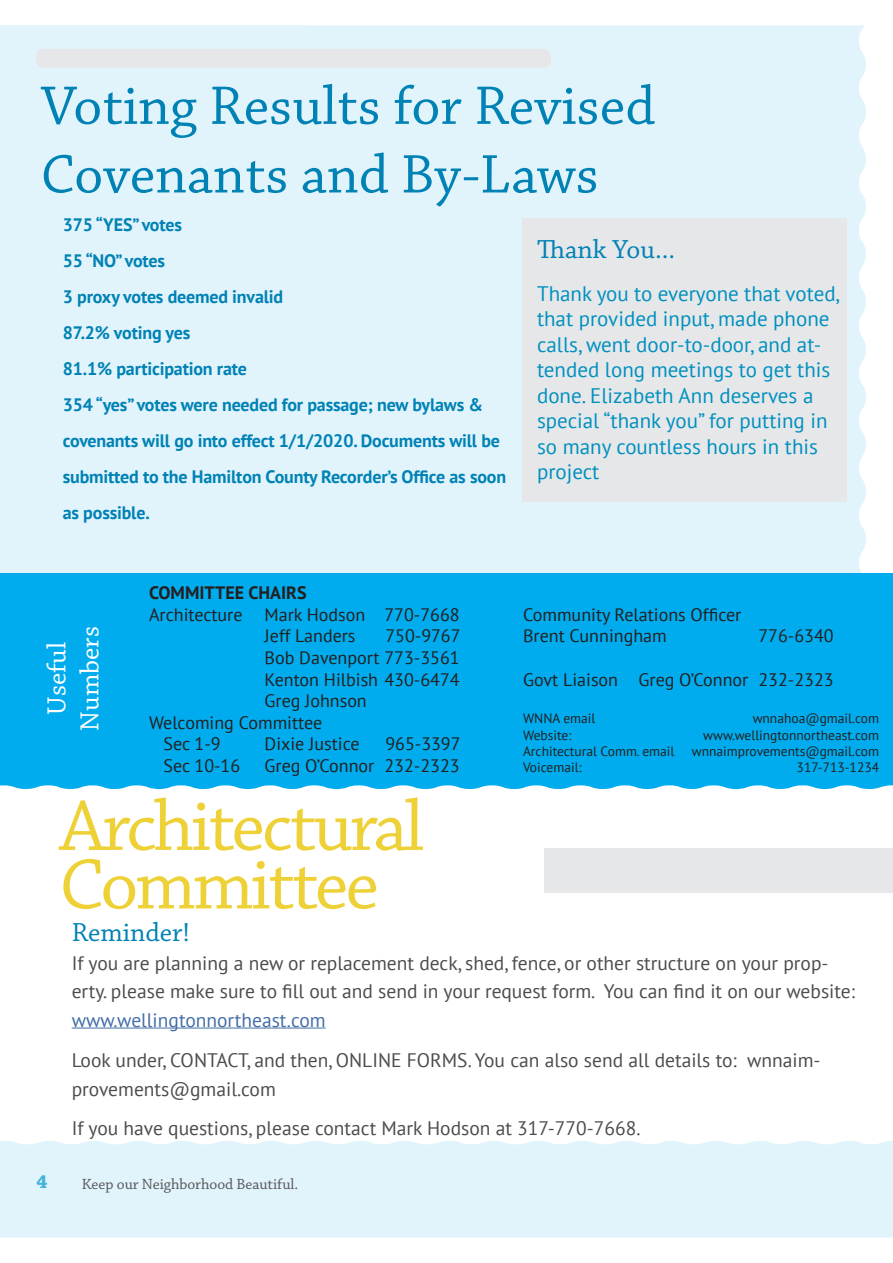
<style>
.page{position:relative;width:893px;height:1263px;background:#fff}
.page>*{position:absolute;margin:0;border:0;box-sizing:border-box;transform-origin:0 0}
.blooming{font:75px "Chaparral Pro";letter-spacing:-.04em;color:#eed136}
.back_head1{font:57.15px/68.6px "Chaparral Pro";color:#0082b5}
.body_head2{font:27.45px "Chaparral Pro";color:#0082b5}
.body_head2-2{font:27.45px/33px "Chaparral Pro";color:#fff;text-align:center}
.maintext{font:21px/25.5px "PT Sans";color:#0090bf}
.cover_head1-white{font:700 19.8px "Chaparral Pro";color:#42b3da}
.maintext-2{font:19.5px/28.5px "PT Sans";color:#4b4c4d}
.t1{font:18px/21.6px "PT Sans";color:#231f20}
.mantext-blue-bold{font:700 18px/36px "PT Sans";letter-spacing:-.01em;color:#0082b5}
.t2{font:700 18px "PT Sans";color:#231f20}
.footer-text{font:15.45px "Chaparral Pro";color:#57585a}
.t3{font:13.5px "PT Sans";color:#231f20}
.s1{color:#436da8}
</style>
<div class="page">
<hr style="left:72px;top:1027px;width:254px;height:1px;background:#436da8">
<div style="left:0;top:25px;width:866px;height:548px;background:#e1f4fc"></div>
<div style="left:0;top:25px;width:307px;height:522px;background:#e1f4fc"></div>
<div style="left:0;top:573px;width:893px;height:216px;background:#00aced"></div>
<div style="left:0;top:1141px;width:893px;height:96px;background:#e1f4fc"></div>
<div style="left:36px;top:49px;width:515px;height:19px;background:#e6e7e9;border-radius:7px"></div>
<div style="left:544px;top:848px;width:349px;height:45px;background:#e6e7e9"></div>
<div style="left:522px;top:218px;width:324px;height:283px;background:#e6e7e9"></div>
<p class="back_head1" style="left:41px;top:74px;width:616px">Voting Results for Revised<br>Covenants and By-Laws</p>
<p class="mantext-blue-bold" style="left:63px;top:207px;width:121px">375 “YES” votes</p>
<p class="mantext-blue-bold" style="left:63px;top:243px;width:104px">55 “NO” votes</p>
<p class="mantext-blue-bold" style="left:63px;top:279px;width:222px">3 proxy votes deemed invalid</p>
<p class="mantext-blue-bold" style="left:63px;top:315px;width:129px">87.2% voting yes</p>
<p class="mantext-blue-bold" style="left:63px;top:351px;width:186px">81.1% participation rate</p>
<p class="mantext-blue-bold" style="left:63px;top:387px;width:445px">354 “yes” votes were needed for passage; new bylaws &amp; covenants will go into effect 1/1/2020. Documents will be submitted to the Hamilton County Recorder’s Office as soon as possible.</p>
<p class="body_head2" style="left:537px;top:234px;width:140px">Thank You...</p>
<p class="maintext" style="left:537px;top:280px;width:304px">Thank you to everyone that voted, that provided input, made phone calls, went door-to-door, and at&shy;tended long meetings to get this done. Elizabeth Ann deserves a special “thank you” for putting in so many countless hours in this project</p>
<p class="body_head2-2" style="left:41px;top:730px;width:106px;rotate:-90deg">Useful<br>Numbers</p>
<p class="t2" style="left:149px;top:581px;width:159px">COMMITTEE CHAIRS</p>
<p class="t1" style="left:149px;top:603px;width:312px">Architecture Mark Hodson 770-7668</p>
<p class="t1" style="left:265px;top:625px;width:92px">Jeff Landers</p>
<p class="t1" style="left:385px;top:625px;width:77px">750-9767</p>
<p class="t1" style="left:265px;top:646px;width:196px">Bob Davenport 773-3561</p>
<p class="t1" style="left:265px;top:668px;width:196px">Kenton Hilbish 430-6474</p>
<p class="t1" style="left:149px;top:690px;width:219px;text-indent:116px">Greg Johnson<br>Welcoming Committee</p>
<p class="t1" style="left:164px;top:733px;width:59px">Sec 1-9</p>
<p class="t1" style="left:265px;top:733px;width:96px">Dixie Justice</p>
<p class="t1" style="left:385px;top:733px;width:77px">965-3397</p>
<p class="t1" style="left:164px;top:754px;width:78px">Sec 10-16</p>
<p class="t1" style="left:265px;top:754px;width:196px">Greg O’Connor 232-2323</p>
<p class="blooming" style="left:60px;top:785px;width:366px">Architectural</p>
<p class="blooming" style="left:60px;top:843px;width:321px">Committee</p>
<p class="t1" style="left:523px;top:603px;width:220px">Community Relations Officer</p>
<p class="t1" style="left:523px;top:625px;width:145px">Brent Cunningham</p>
<p class="t1" style="left:758px;top:625px;width:77px">776-6340</p>
<p class="t1" style="left:523px;top:668px;width:312px">Govt Liaison Greg O’Connor 232-2323</p>
<p class="t3" style="left:523px;top:710px;width:74px">WNNA email</p>
<p class="t3" style="left:753px;top:710px;width:128px">wnnahoa@gmail.com</p>
<p class="t3" style="left:523px;top:726px;width:50px">Website:</p>
<p class="t3" style="left:703px;top:726px;width:177px">www.wellingtonnortheast.com</p>
<p class="t3" style="left:523px;top:742px;width:153px">Architectural Comm. email</p>
<p class="t3" style="left:692px;top:742px;width:189px">wnnaimprovements@gmail.com</p>
<p class="t3" style="left:523px;top:759px;width:60px">Voicemail:</p>
<p class="t3" style="left:797px;top:759px;width:84px">317-713-1234</p>
<p class="cover_head1-white" style="left:36px;top:1170px;width:13px">4</p>
<p class="body_head2" style="left:72px;top:917px;width:120px">Reminder!</p>
<p class="maintext-2" style="left:72px;top:948px;width:785px">If you are planning a new or replacement deck, shed, fence, or other structure on your prop&shy;erty. please make sure to fill out and send in your request form. You can find it on our website: <span class="s1">www.wellingtonnortheast.com</span></p>
<p class="maintext-2" style="left:72px;top:1045px;width:750px">Look under, CONTACT, and then, ONLINE FORMS. You can also send all details to: wnnaim&shy;provements@gmail.com</p>
<p class="maintext-2" style="left:72px;top:1113px;width:570px">If you have questions, please contact Mark Hodson at 317-770-7668.</p>
<p class="footer-text" style="left:82px;top:1176px;width:218px">Keep our Neighborhood Beautiful.</p>
</div>
